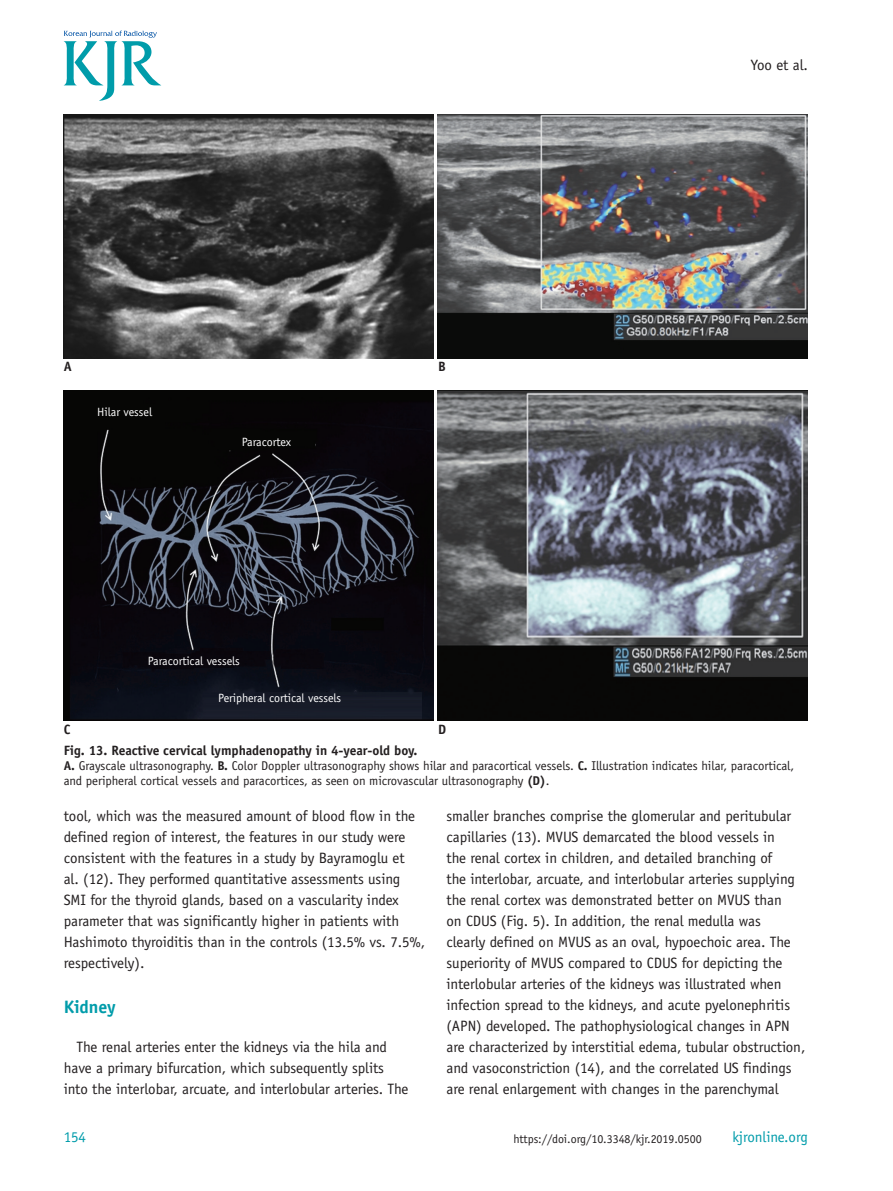
<style>
.page{position:relative;width:893px;height:1191px;background:#fff}
.page>*{position:absolute;margin:0;border:0;box-sizing:border-box;transform-origin:0 0}
.t1{font:700 18px "Officina Sans Std";letter-spacing:-.005em;color:#009caa}
.t2{font:15px/21px "Officina Sans Std";letter-spacing:-.005em;color:#231f20}
.t3{font:15px "Officina Sans Std";letter-spacing:-.005em;color:#009caa}
.t4{font:700 13.5px "Officina Sans Std";letter-spacing:-.005em;color:#231f20}
.t5{font:12.75px/15.3px "Officina Sans Std";letter-spacing:-.005em;color:#231f20}
.t6{font:12px "Officina Sans Std";letter-spacing:-.005em;color:#fff}
.t7{font:12px "Officina Sans Std";letter-spacing:-.005em;color:#231f20}
.s1{font-weight:700}
</style>
<div class="page">
<svg style="left:64px;top:31px;width:97px;height:70px"></svg>
<img style="left:64px;top:115px;width:370px;height:243px">
<img style="left:438px;top:115px;width:370px;height:243px">
<img style="left:64px;top:390px;width:370px;height:330px">
<img style="left:438px;top:390px;width:370px;height:330px">
<p class="t4" style="left:64px;top:358px;width:10px">A</p>
<p class="t4" style="left:438px;top:358px;width:9px">B</p>
<p class="t6" style="left:97px;top:405px;width:56px">Hilar vessel</p>
<p class="t6" style="left:242px;top:435px;width:51px">Paracortex</p>
<p class="t6" style="left:148px;top:654px;width:94px">Paracortical vessels</p>
<p class="t6" style="left:218px;top:691px;width:125px">Peripheral cortical vessels</p>
<p class="t4" style="left:64px;top:721px;width:8px">C</p>
<p class="t4" style="left:438px;top:721px;width:10px">D</p>
<p class="t2" style="left:751px;top:54px;width:59px">Yoo et al.</p>
<p class="t4" style="left:64px;top:741px;width:355px">Fig. 13. Reactive cervical lymphadenopathy in 4-year-old boy.</p>
<p class="t5" style="left:64px;top:758px;width:732px"><span class="s1">A.</span> Grayscale ultrasonography. <span class="s1">B.</span> Color Doppler ultrasonography shows hilar and paracortical vessels. <span class="s1">C.</span> Illustration indicates hilar, paracortical, and peripheral cortical vessels and paracortices, as seen on microvascular ultrasonography <span class="s1">(D)</span>.</p>
<p class="t2" style="left:64px;top:806px;width:363px">tool, which was the measured amount of blood flow in the defined region of interest, the features in our study were consistent with the features in a study by Bayramoglu et<br>al. (12). They performed quantitative assessments using SMI for the thyroid glands, based on a vascularity index parameter that was significantly higher in patients with Hashimoto thyroiditis than in the controls (13.5% vs. 7.5%, respectively).</p>
<p class="t1" style="left:64px;top:995px;width:53px">Kidney</p>
<p class="t2" style="left:64px;top:1037px;width:346px;text-indent:13px">The renal arteries enter the kidneys via the hila and have a primary bifurcation, which subsequently splits into the interlobar, arcuate, and interlobular arteries. The</p>
<p class="t3" style="left:64px;top:1128px;width:24px">154</p>
<p class="t2" style="left:446px;top:806px;width:360px">smaller branches comprise the glomerular and peritubular capillaries (13). MVUS demarcated the blood vessels in<br>the renal cortex in children, and detailed branching of<br>the interlobar, arcuate, and interlobular arteries supplying the renal cortex was demonstrated better on MVUS than<br>on CDUS (Fig. 5). In addition, the renal medulla was<br>clearly defined on MVUS as an oval, hypoechoic area. The superiority of MVUS compared to CDUS for depicting the interlobular arteries of the kidneys was illustrated when infection spread to the kidneys, and acute pyelonephritis (APN) developed. The pathophysiological changes in APN are characterized by interstitial edema, tubular obstruction, and vasoconstriction (14), and the correlated US findings are renal enlargement with changes in the parenchymal</p>
<p class="t7" style="left:513px;top:1132px;width:190px">https://doi.org/10.3348/kjr.2019.0500</p>
<p class="t3" style="left:732px;top:1128px;width:77px">kjronline.org</p>
</div>
